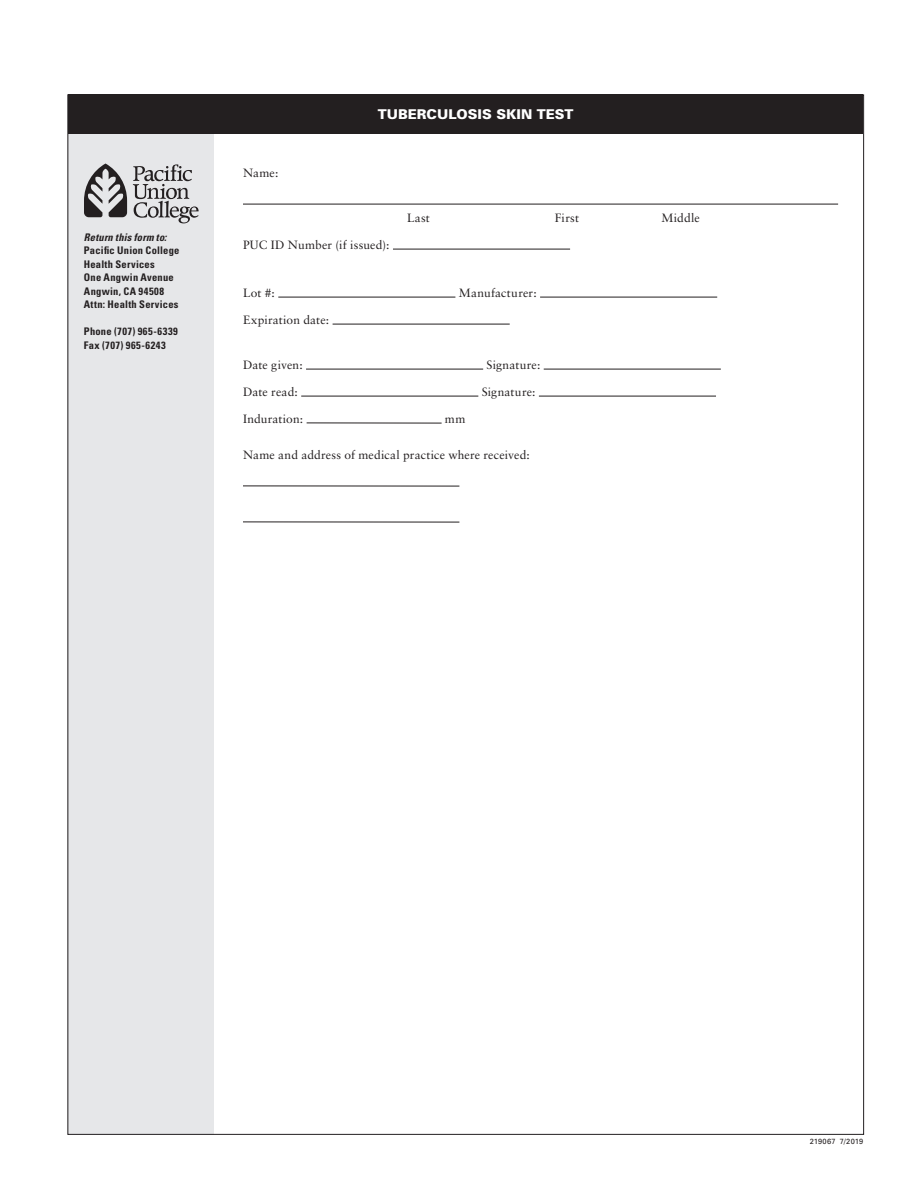
<style>
.page{position:relative;width:918px;height:1188px;background:#fff}
.page>*{position:absolute;margin:0;border:0;box-sizing:border-box;transform-origin:0 0}
.Subhead_1{font:900 13.5px "Univers";color:#fff}
.Text_1{font:12px "Sabon";letter-spacing:.015em;color:#231f20}
.t1{font:700 condensed 10.5px/13.5px "Univers";letter-spacing:.03em;color:#231f20}
.t2{font:italic 700 condensed 10.5px "Univers";letter-spacing:.02em;color:#231f20}
.t3{font:7.5px "Univers";letter-spacing:.015em;color:#231f20}
.s1{font-family:"Sabon Roman SC"}
</style>
<div class="page">
<div style="left:68px;top:94px;width:146px;height:1041px;background:#e6e7e9"></div>
<div style="left:68px;top:94px;width:795px;height:40px;background:#231f20"></div>
<svg style="left:84px;top:164px;width:43px;height:53px"></svg>
<svg style="left:133px;top:164px;width:66px;height:59px"></svg>
<hr style="left:243px;top:204px;width:595px;height:1px;background:#231f20">
<hr style="left:393px;top:249px;width:177px;height:1px;background:#231f20">
<hr style="left:278px;top:297px;width:177px;height:1px;background:#231f20">
<hr style="left:540px;top:297px;width:177px;height:1px;background:#231f20">
<hr style="left:333px;top:324px;width:177px;height:1px;background:#231f20">
<hr style="left:306px;top:369px;width:177px;height:1px;background:#231f20">
<hr style="left:544px;top:369px;width:177px;height:1px;background:#231f20">
<hr style="left:301px;top:396px;width:177px;height:1px;background:#231f20">
<hr style="left:539px;top:396px;width:177px;height:1px;background:#231f20">
<hr style="left:307px;top:423px;width:135px;height:1px;background:#231f20">
<hr style="left:243px;top:486px;width:216px;height:1px;background:#231f20">
<hr style="left:243px;top:522px;width:216px;height:1px;background:#231f20">
<p class="t2" style="left:84px;top:231px;width:84px">Return this form to:</p>
<p class="t1" style="left:84px;top:244px;width:97px">Pacific Union College<br>Health Services<br>One Angwin Avenue<br>Angwin, CA 94508<br>Attn: Health Services</p>
<p class="t1" style="left:84px;top:325px;width:96px">Phone (707) 965-6339<br>Fax (707) 965-6243</p>
<p class="Text_1" style="left:243px;top:166px;width:37px">Name:</p>
<p class="Subhead_1" style="left:378px;top:106px;width:197px">TUBERCULOSIS SKIN TEST</p>
<p class="Text_1" style="left:407px;top:211px;width:24px">Last</p>
<p class="Text_1" style="left:555px;top:211px;width:26px">First</p>
<p class="Text_1" style="left:661px;top:211px;width:40px">Middle</p>
<p class="Text_1" style="left:243px;top:238px;width:148px"><span class="s1">PUC ID</span> Number (if issued):</p>
<p class="Text_1" style="left:243px;top:286px;width:33px">Lot #:</p>
<p class="Text_1" style="left:459px;top:286px;width:80px">Manufacturer:</p>
<p class="Text_1" style="left:243px;top:313px;width:88px">Expiration date:</p>
<p class="Text_1" style="left:243px;top:358px;width:61px">Date given:</p>
<p class="Text_1" style="left:487px;top:358px;width:55px">Signature:</p>
<p class="Text_1" style="left:243px;top:385px;width:56px">Date read:</p>
<p class="Text_1" style="left:482px;top:385px;width:55px">Signature:</p>
<p class="Text_1" style="left:243px;top:412px;width:62px">Induration:</p>
<p class="Text_1" style="left:445px;top:412px;width:22px">mm</p>
<p class="Text_1" style="left:243px;top:448px;width:288px">Name and address of medical practice where received:</p>
<p class="t3" style="left:810px;top:1137px;width:55px">219067 7/2019</p>
</div>
